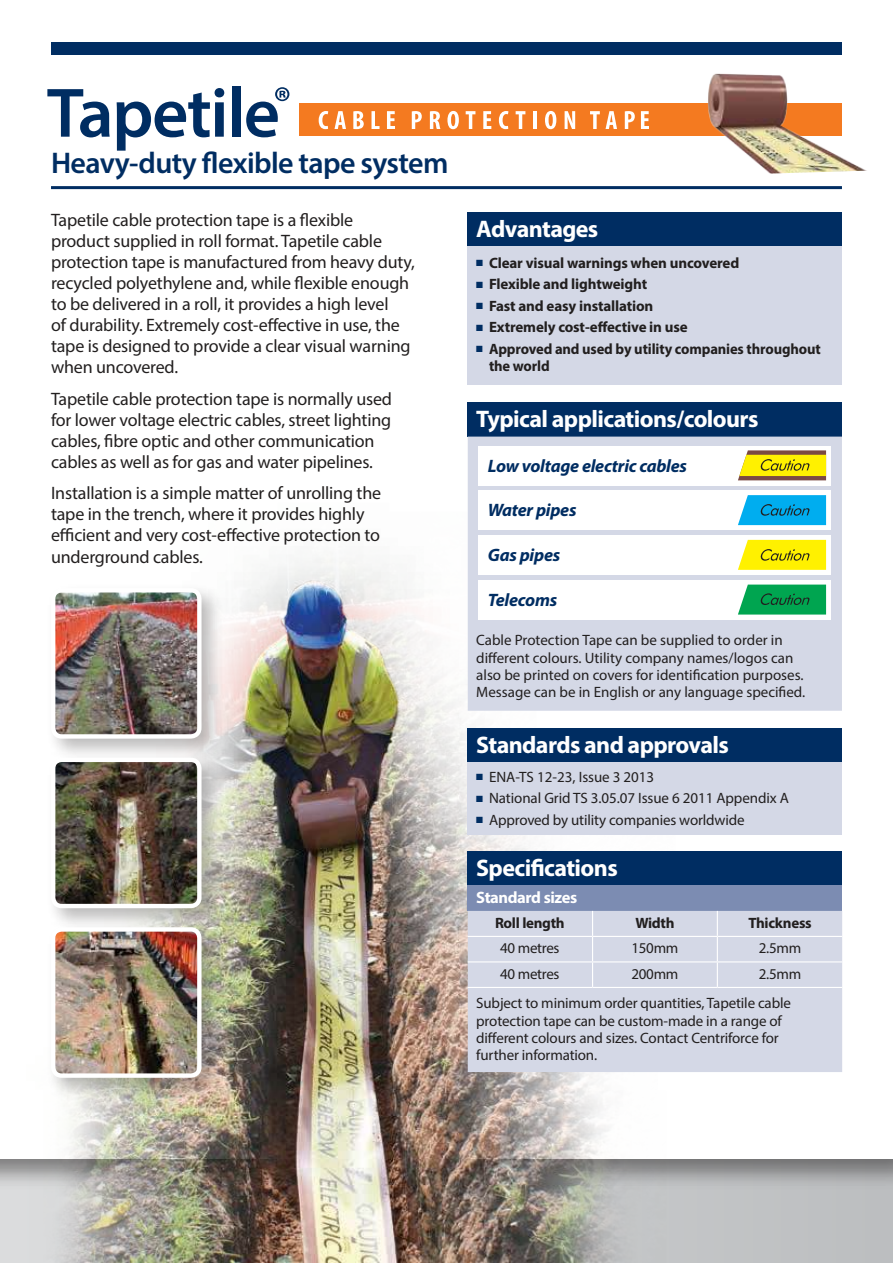
<style>
.page{position:relative;width:893px;height:1263px;background:#fff}
.page>*{position:absolute;margin:0;border:0;box-sizing:border-box;transform-origin:0 0}
.t1{font:600 70.5px "Myriad Pro";letter-spacing:-.02em;color:#002d62}
.t2{font:600 30px "Myriad Pro";letter-spacing:-.02em;color:#002d62}
.t3{font:700 24px "Myriad Pro";letter-spacing:-.025em;color:#fff}
.t4{font:18px/21px "Myriad Pro";letter-spacing:-.01em;color:#221f1f}
.t5{font:italic 700 18px "Myriad Pro";letter-spacing:-.015em;color:#002d62}
.t6{font:700 16.5px "Myriad Pro";letter-spacing:-.025em;color:#fff}
.t7{font:15px/17.2px "Myriad Pro";letter-spacing:-.01em;color:#221f1f}
.t8{font:700 15px/17.2px "Myriad Pro";letter-spacing:-.01em;color:#221f1f}
.s1{color:#002d62}
</style>
<div class="page">
<img style="left:27px;top:442px;width:653px;height:821px">
<div style="left:51px;top:43px;width:791px;height:12px;background:#002d62"></div>
<div style="left:468px;top:728px;width:374px;height:34px;background:#002d62"></div>
<div style="left:468px;top:762px;width:374px;height:72px;background:#d4d8e6"></div>
<div style="left:468px;top:213px;width:374px;height:34px;background:#002d62"></div>
<div style="left:468px;top:247px;width:374px;height:138px;background:#d4d8e6"></div>
<div style="left:46px;top:583px;width:178px;height:178px;background:#221f1f;opacity:.3"></div>
<img style="left:56px;top:593px;width:141px;height:141px">
<div style="left:51px;top:588px;width:151px;height:151px;border:4px solid #fff;border-radius:9px"></div>
<div style="left:46px;top:752px;width:178px;height:179px;background:#221f1f;opacity:.3"></div>
<img style="left:56px;top:763px;width:141px;height:140px">
<div style="left:51px;top:758px;width:151px;height:150px;border:4px solid #fff;border-radius:9px"></div>
<div style="left:46px;top:922px;width:178px;height:179px;background:#221f1f;opacity:.3"></div>
<img style="left:56px;top:932px;width:141px;height:141px">
<div style="left:51px;top:927px;width:151px;height:151px;border:4px solid #fff;border-radius:9px"></div>
<div style="left:300px;top:104px;width:542px;height:32px;background:#f47a20"></div>
<svg style="left:319px;top:111px;width:9px;height:18px"></svg>
<svg style="left:334px;top:111px;width:12px;height:18px"></svg>
<svg style="left:353px;top:111px;width:11px;height:18px"></svg>
<svg style="left:371px;top:111px;width:9px;height:18px"></svg>
<svg style="left:387px;top:111px;width:8px;height:18px"></svg>
<svg style="left:412px;top:111px;width:10px;height:18px"></svg>
<svg style="left:430px;top:111px;width:10px;height:18px"></svg>
<svg style="left:447px;top:111px;width:12px;height:18px"></svg>
<svg style="left:466px;top:111px;width:9px;height:18px"></svg>
<svg style="left:483px;top:111px;width:8px;height:18px"></svg>
<svg style="left:499px;top:111px;width:9px;height:18px"></svg>
<svg style="left:516px;top:111px;width:9px;height:18px"></svg>
<hr style="left:533px;top:111px;width:4px;height:18px;background:#fff">
<svg style="left:545px;top:111px;width:11px;height:18px"></svg>
<svg style="left:565px;top:111px;width:10px;height:18px"></svg>
<svg style="left:641px;top:111px;width:8px;height:18px"></svg>
<svg style="left:625px;top:111px;width:10px;height:18px"></svg>
<svg style="left:590px;top:111px;width:27px;height:18px"></svg>
<img style="left:695px;top:73px;width:172px;height:101px">
<hr style="left:51px;top:186px;width:791px;height:3px;background:#002d62">
<div style="left:468px;top:403px;width:374px;height:34px;background:#002d62"></div>
<div style="left:468px;top:437px;width:374px;height:274px;background:#d4d8e6"></div>
<div style="left:478px;top:446px;width:353px;height:39px;background:#fff"></div>
<svg style="left:738px;top:450px;width:88px;height:30px;background:#cfba24"></svg>
<div style="left:478px;top:490px;width:353px;height:40px;background:#fff"></div>
<div style="left:478px;top:535px;width:353px;height:40px;background:#fff"></div>
<div style="left:478px;top:580px;width:353px;height:39px;background:#fff"></div>
<svg style="left:738px;top:495px;width:88px;height:30px;background:#11a9e4"></svg>
<svg style="left:738px;top:540px;width:88px;height:30px;background:#f2e610"></svg>
<svg style="left:738px;top:585px;width:88px;height:29px;background:#10a256"></svg>
<div style="left:468px;top:851px;width:374px;height:34px;background:#002d62"></div>
<div style="left:468px;top:885px;width:374px;height:26px;background:#7c8cb2"></div>
<div style="left:468px;top:911px;width:374px;height:161px;background:#d4d8e6"></div>
<hr style="left:468px;top:936px;width:125px;height:1px;background:#fff">
<hr style="left:593px;top:936px;width:124px;height:1px;background:#fff">
<hr style="left:717px;top:936px;width:125px;height:1px;background:#fff">
<hr style="left:468px;top:961px;width:125px;height:1px;background:#fff">
<hr style="left:593px;top:961px;width:124px;height:1px;background:#fff">
<svg style="left:592px;top:911px;width:1px;height:76px"></svg>
<hr style="left:717px;top:961px;width:125px;height:1px;background:#fff">
<svg style="left:717px;top:911px;width:1px;height:76px"></svg>
<hr style="left:468px;top:987px;width:125px;height:1px;background:#fff">
<hr style="left:593px;top:987px;width:124px;height:1px;background:#fff">
<hr style="left:717px;top:987px;width:125px;height:1px;background:#fff">
<svg style="left:275px;top:87px;width:14px;height:14px"></svg>
<h1 class="t1" style="left:47px;top:86px;width:235px">Tapetile</h1>
<h2 class="t2" style="left:51px;top:152px;width:399px">Heavy-duty flexible tape system</h2>
<p class="t4" style="left:51px;top:211px;width:365px">Tapetile cable protection tape is a flexible product supplied in roll format. Tapetile cable protection tape is manufactured from heavy duty, recycled polyethylene and, while flexible enough to be delivered in a roll, it provides a high level<br>of durability. Extremely cost-effective in use, the tape is designed to provide a clear visual warning when uncovered.</p>
<p class="t4" style="left:51px;top:390px;width:343px">Tapetile cable protection tape is normally used for lower voltage electric cables, street lighting cables, fibre optic and other communication cables as well as for gas and water pipelines.</p>
<p class="t4" style="left:51px;top:484px;width:332px">Installation is a simple matter of unrolling the tape in the trench, where it provides highly efficient and very cost-effective protection to underground cables.</p>
<h3 class="t3" style="left:476px;top:220px;width:124px">Advantages</h3>
<p class="t8" style="left:476px;top:255px;width:265px"><span class="s1">■</span> Clear visual warnings when uncovered</p>
<p class="t8" style="left:476px;top:277px;width:172px"><span class="s1">■</span> Flexible and lightweight</p>
<p class="t8" style="left:476px;top:298px;width:179px"><span class="s1">■</span> Fast and easy installation</p>
<p class="t8" style="left:476px;top:320px;width:213px"><span class="s1">■</span> Extremely cost-effective in use</p>
<p class="t8" style="left:489px;top:341px;width:333px;text-indent:-13px"><span class="s1">■</span> Approved and used by utility companies throughout the world</p>
<h3 class="t3" style="left:476px;top:410px;width:284px">Typical applications/colours</h3>
<p class="t5" style="left:488px;top:459px;width:201px">Low voltage electric cables</p>
<p class="t5" style="left:488px;top:503px;width:90px">Water pipes</p>
<p class="t5" style="left:488px;top:548px;width:74px">Gas pipes</p>
<p class="t5" style="left:488px;top:593px;width:71px">Telecoms</p>
<p class="t7" style="left:476px;top:633px;width:331px">Cable Protection Tape can be supplied to order in different colours. Utility company names/logos can also be printed on covers for identification purposes.<br>Message can be in English or any language specified.</p>
<h3 class="t3" style="left:476px;top:735px;width:254px">Standards and approvals</h3>
<p class="t7" style="left:476px;top:769px;width:179px"><span class="s1">■</span> ENA-TS 12-23, Issue 3 2013</p>
<p class="t7" style="left:476px;top:791px;width:314px"><span class="s1">■</span> National Grid TS 3.05.07 Issue 6 2011 Appendix A</p>
<p class="t7" style="left:476px;top:812px;width:270px"><span class="s1">■</span> Approved by utility companies worldwide</p>
<h3 class="t3" style="left:476px;top:858px;width:143px">Specifications</h3>
<p class="t6" style="left:476px;top:891px;width:102px">Standard sizes</p>
<p class="t8" style="left:495px;top:915px;width:71px">Roll length</p>
<p class="t8" style="left:635px;top:915px;width:41px">Width</p>
<p class="t8" style="left:748px;top:915px;width:65px">Thickness</p>
<p class="t7" style="left:500px;top:941px;width:61px">40 metres</p>
<p class="t7" style="left:631px;top:941px;width:48px">150mm</p>
<p class="t7" style="left:759px;top:941px;width:44px">2.5mm</p>
<p class="t7" style="left:500px;top:966px;width:61px">40 metres</p>
<p class="t7" style="left:631px;top:966px;width:48px">200mm</p>
<p class="t7" style="left:476px;top:960px;width:326px;line-height:29.7px;text-indent:283px">2.5mm<br>Subject to minimum order quantities, Tapetile cable</p>
<p class="t7" style="left:476px;top:1013px;width:307px">protection tape can be custom-made in a range of different colours and sizes. Contact Centriforce for further information.</p>
</div>
